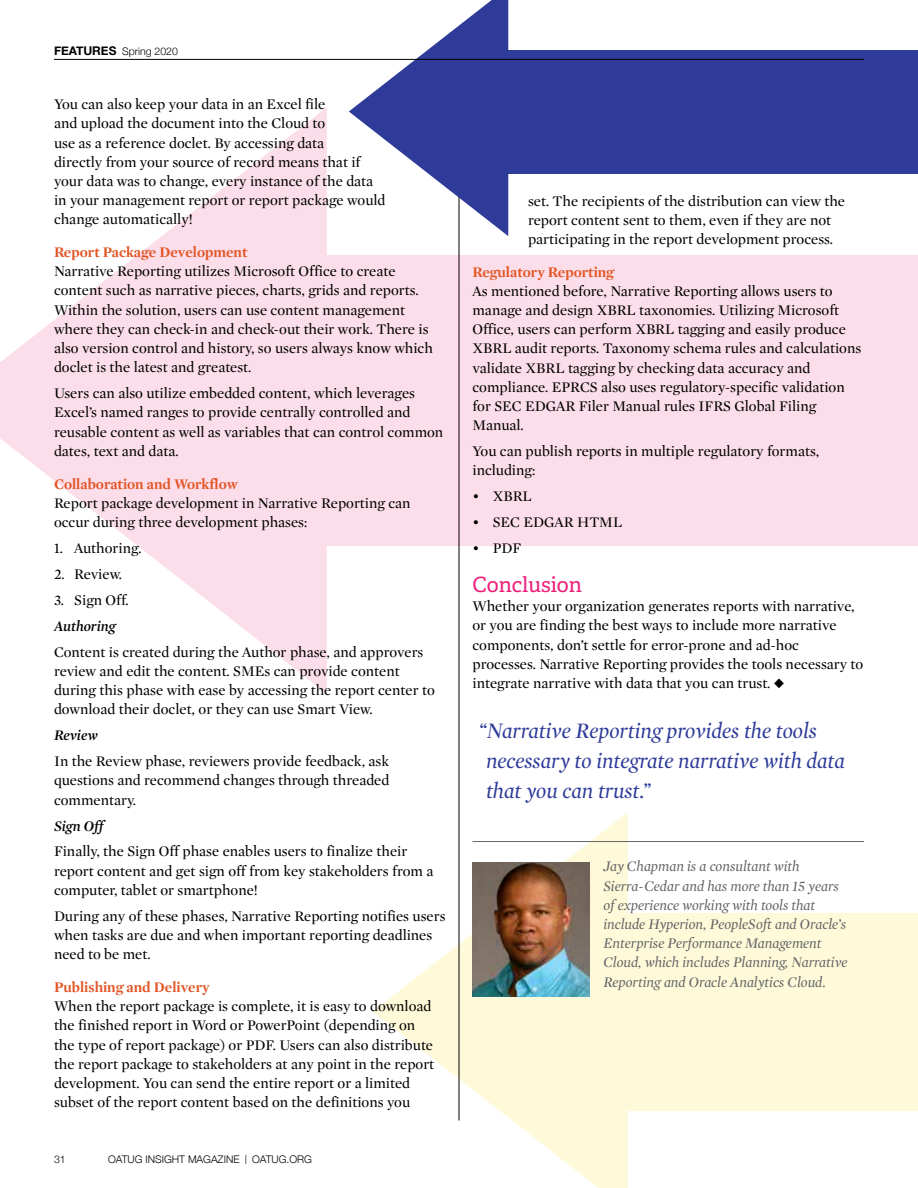
<style>
.page{position:relative;width:918px;height:1188px;background:#fff}
.page>*{position:absolute;margin:0;border:0;box-sizing:border-box;transform-origin:0 0}
.t1{font:italic 22.5px/30px "Mercury Display";color:#2e3b99}
.t2{font:21px "Adelle";color:#ed1e79}
.t3{font:15px/19.2px "Mercury Display";color:#000}
.t4{font:italic 15px/19.2px "Mercury Display";color:#636466}
.t5{font:700 15px "Mercury Display";color:#e25625}
.t6{font:italic 600 15px "Mercury Display";color:#000}
.t7{font:300 10.5px "Helvetica Neue";color:#000}
.s1{font-weight:700;font-size:12px}
</style>
<div class="page">
<div style="left:288px;top:255px;width:630px;height:291px;background:#fcdeeb"></div>
<svg style="left:0;top:107px;width:327px;height:587px;fill:#fcdeeb"></svg>
<div style="left:602px;top:913px;width:316px;height:197px;background:#fefad9"></div>
<svg style="left:373px;top:812px;width:255px;height:376px"></svg>
<hr style="left:472px;top:841px;width:392px;height:1px;background:#636466">
<hr style="left:459px;top:97px;width:1px;height:1023px;background:#000">
<div style="left:492px;top:50px;width:426px;height:123px;background:#2e3b99"></div>
<svg style="left:349px;top:0;width:159px;height:236px"></svg>
<img style="left:472px;top:862px;width:118px;height:135px">
<hr style="left:54px;top:59px;width:810px;height:1px;background:#000">
<p class="t7" style="left:54px;top:43px;width:125px"><span class="s1">FEATURES</span> Spring 2020</p>
<p class="t3" style="left:54px;top:94px;width:333px">You can also keep your data in an Excel file<br>and upload the document into the Cloud to<br>use as a reference doclet. By accessing data<br>directly from your source of record means that if your data was to change, every instance of the data in your management report or report package would change automatically!</p>
<p class="t5" style="left:54px;top:241px;width:195px">Report Package Development</p>
<p class="t3" style="left:54px;top:261px;width:380px">Narrative Reporting utilizes Microsoft Office to create content such as narrative pieces, charts, grids and reports.<br>Within the solution, users can use content management where they can check-in and check-out their work. There is also version control and history, so users always know which doclet is the latest and greatest.</p>
<p class="t3" style="left:54px;top:383px;width:391px">Users can also utilize embedded content, which leverages Excel’s named ranges to provide centrally controlled and reusable content as well as variables that can control common dates, text and data.</p>
<p class="t5" style="left:54px;top:473px;width:185px">Collaboration and Workflow</p>
<p class="t3" style="left:54px;top:493px;width:358px">Report package development in Narrative Reporting can occur during three development phases:</p>
<p class="t3" style="left:54px;top:538px;width:89px">1. Authoring.</p>
<p class="t3" style="left:54px;top:564px;width:70px">2. Review.</p>
<p class="t3" style="left:54px;top:590px;width:76px">3. Sign Off.</p>
<p class="t6" style="left:54px;top:615px;width:63px">Authoring</p>
<p class="t3" style="left:54px;top:642px;width:382px">Content is created during the Author phase, and approvers review and edit the content. SMEs can provide content during this phase with ease by accessing the report center to download their doclet, or they can use Smart View.</p>
<p class="t6" style="left:54px;top:725px;width:45px">Review</p>
<p class="t3" style="left:54px;top:751px;width:337px;text-align:justify">In the Review phase, reviewers provide feedback, ask questions and recommend changes through threaded commentary.</p>
<p class="t6" style="left:54px;top:815px;width:51px">Sign Off</p>
<p class="t3" style="left:54px;top:841px;width:381px">Finally, the Sign Off phase enables users to finalize their report content and get sign off from key stakeholders from a computer, tablet or smartphone!</p>
<p class="t3" style="left:54px;top:906px;width:393px">During any of these phases, Narrative Reporting notifies users when tasks are due and when important reporting deadlines need to be met.</p>
<p class="t5" style="left:54px;top:976px;width:157px">Publishing and Delivery</p>
<p class="t3" style="left:54px;top:996px;width:382px">When the report package is complete, it is easy to download the finished report in Word or PowerPoint (depending on the type of report package) or PDF. Users can also distribute the report package to stakeholders at any point in the report development. You can send the entire report or a limited subset of the report content based on the definitions you</p>
<p class="t7" style="left:54px;top:1151px;width:13px">31</p>
<p class="t7" style="left:108px;top:1151px;width:206px">OATUG INSIGHT MAGAZINE OATUG.ORG</p>
<p class="t3" style="left:528px;top:190px;width:319px">set. The recipients of the distribution can view the report content sent to them, even if they are not participating in the report development process.</p>
<p class="t5" style="left:472px;top:261px;width:143px">Regulatory Reporting</p>
<p class="t3" style="left:472px;top:281px;width:390px">As mentioned before, Narrative Reporting allows users to manage and design XBRL taxonomies. Utilizing Microsoft Office, users can perform XBRL tagging and easily produce XBRL audit reports. Taxonomy schema rules and calculations validate XBRL tagging by checking data accuracy and compliance. EPRCS also uses regulatory-specific validation for SEC EDGAR Filer Manual rules IFRS Global Filing Manual.</p>
<p class="t3" style="left:472px;top:441px;width:348px">You can publish reports in multiple regulatory formats, including:</p>
<p class="t3" style="left:472px;top:486px;width:61px">• XBRL</p>
<p class="t3" style="left:472px;top:512px;width:151px">• SEC EDGAR HTML</p>
<p class="t3" style="left:472px;top:538px;width:50px">• PDF</p>
<h2 class="t2" style="left:472px;top:572px;width:111px">Conclusion</h2>
<p class="t3" style="left:472px;top:596px;width:392px">Whether your organization generates reports with narrative, or you are finding the best ways to include more narrative components, don’t settle for error-prone and ad-hoc processes. Narrative Reporting provides the tools necessary to integrate narrative with data that you can trust. ◆</p>
<h1 class="t1" style="left:486px;top:715px;width:361px;text-indent:-7px">“Narrative Reporting provides the tools necessary to integrate narrative with data that you can trust.”</h1>
<p class="t4" style="left:603px;top:856px;width:246px">Jay Chapman is a consultant with Sierra-Cedar and has more than 15 years of experience working with tools that include Hyperion, PeopleSoft and Oracle’s Enterprise Performance Management Cloud, which includes Planning, Narrative Reporting and Oracle Analytics Cloud.</p>
</div>
